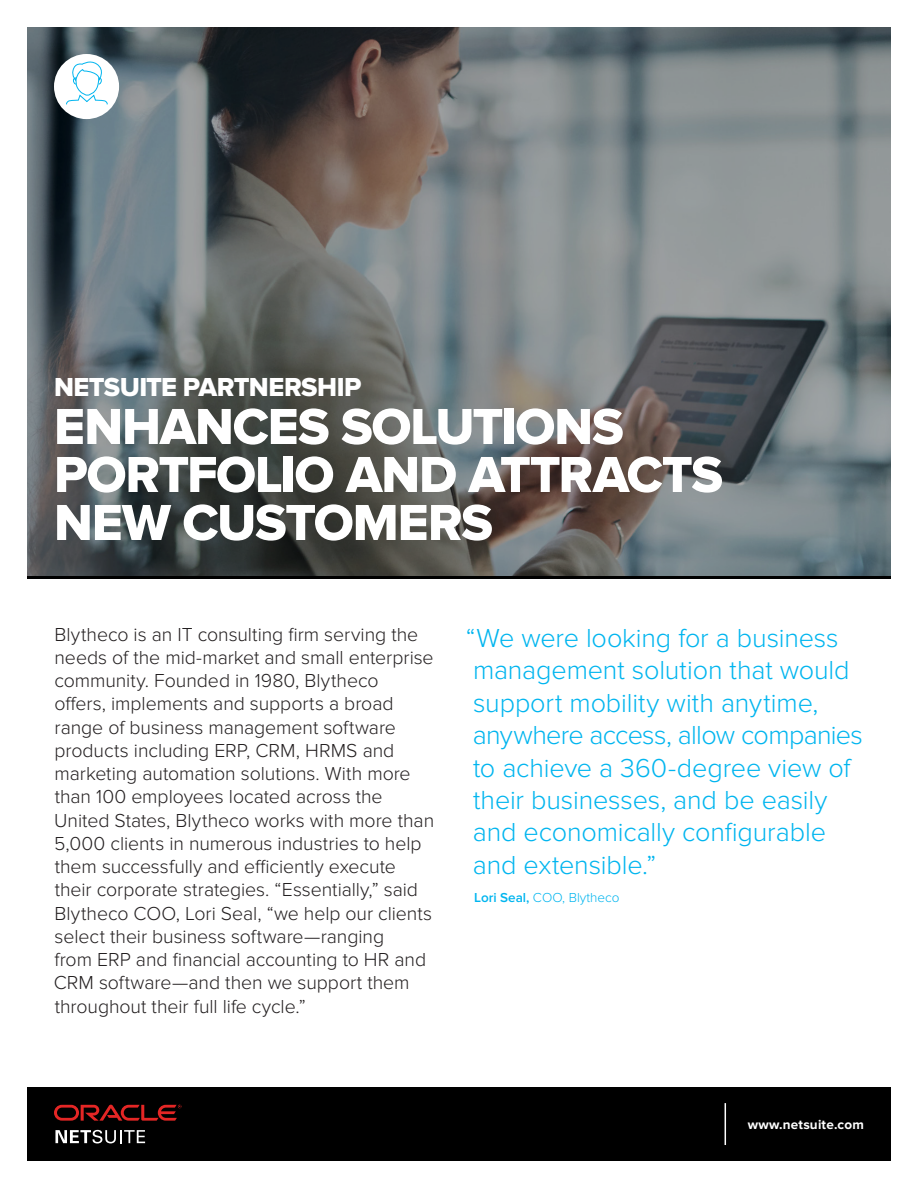
<style>
.page{position:relative;width:918px;height:1188px;background:#fff}
.page>*{position:absolute;margin:0;border:0;box-sizing:border-box;transform-origin:0 0}
.H1_2016{font:52.5px/48px "Proxima Nova Extrabld";letter-spacing:-.025em;color:#fff}
.PullQuote_2016{font:300 27px/32.4px "Proxima Nova";letter-spacing:-.005em;color:#00b5ef}
.H1_2016-2{font:27px "Proxima Nova Extrabld";letter-spacing:-.025em;color:#fff}
.Main_Body_2016{font:300 19.5px/23.2px "Proxima Nova";letter-spacing:-.005em;color:#231f20}
.PullQuote_2016-2{font:300 13.5px "Proxima Nova";color:#00b5ef}
.t1{font:700 13.5px "Proxima Nova";letter-spacing:.015em;color:#fff}
.s1{font-weight:600}
</style>
<div class="page">
<div style="left:27px;top:1087px;width:864px;height:74px;background:#000"></div>
<hr style="left:725px;top:1103px;width:1px;height:42px;background:#fff">
<svg style="left:54px;top:1105px;width:127px;height:16px"></svg>
<svg style="left:55px;top:1130px;width:90px;height:13px"></svg>
<svg style="left:27px;top:27px;width:864px;height:549px;background:#686d6e"></svg>
<hr style="left:27px;top:576px;width:864px;height:3px;background:#000">
<div style="left:54px;top:54px;width:65px;height:65px;background:#fff;border-radius:50%"></div>
<svg style="left:66px;top:58px;width:42px;height:47px"></svg>
<p class="H1_2016-2" style="left:54px;top:371px;width:309px">NETSUITE PARTNERSHIP</p>
<p class="H1_2016" style="left:54px;top:404px;width:671px">ENHANCES SOLUTIONS<br>PORTFOLIO AND ATTRACTS<br>NEW CUSTOMERS</p>
<p class="Main_Body_2016" style="left:54px;top:623px;width:382px">Blytheco is an IT consulting firm serving the needs of the mid-market and small enterprise community. Founded in 1980, Blytheco offers, implements and supports a broad range of business management software products including ERP, CRM, HRMS and marketing automation solutions. With more than 100 employees located across the United States, Blytheco works with more than 5,000 clients in numerous industries to help them successfully and efficiently execute their corporate strategies. “Essentially,” said Blytheco COO, Lori Seal, “we help our clients select their business software—ranging<br>from ERP and financial accounting to HR and CRM software—and then we support them throughout their full life cycle.”</p>
<p class="PullQuote_2016" style="left:466px;top:622px;width:399px">“We were looking for a business management solution that would support mobility with anytime, anywhere access, allow companies to achieve a 360-degree view of their businesses, and be easily and economically configurable and extensible.”</p>
<p class="PullQuote_2016-2" style="left:474px;top:890px;width:147px"><span class="s1">Lori Seal,</span> COO, Blytheco</p>
<p class="t1" style="left:748px;top:1117px;width:118px">www.netsuite.com</p>
</div>
